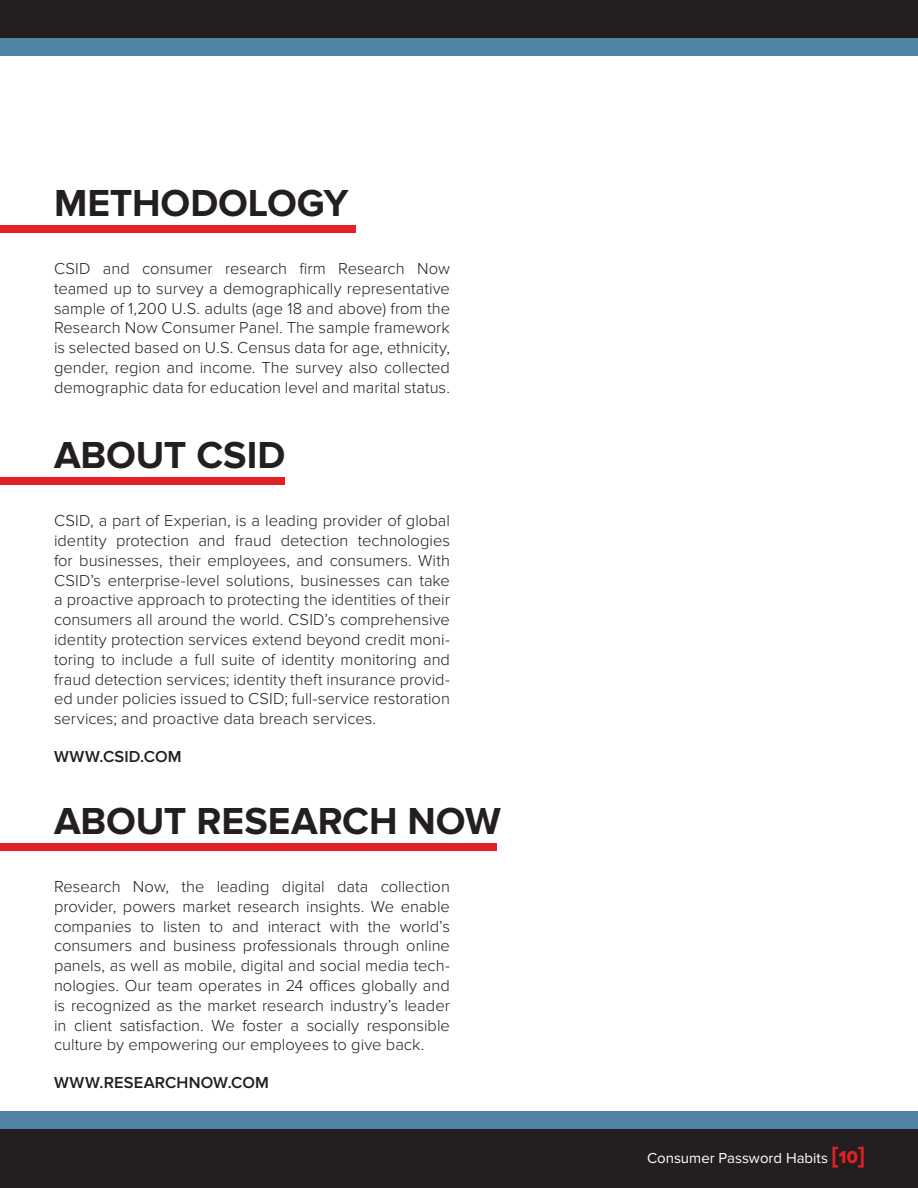
<style>
.page{position:relative;width:918px;height:1188px;background:#fff}
.page>*{position:absolute;margin:0;border:0;box-sizing:border-box;transform-origin:0 0}
.t1{font:700 39px "Proxima Nova";color:#231f20}
.Body{font:300 16.5px/19.8px "Proxima Nova";color:#231f20;text-align:justify}
.Body-2{font:600 16.5px "Proxima Nova";letter-spacing:.01em;color:#231f20}
.t2{font:15px "Proxima Nova";color:#fff}
.s1{font-family:"Proxima Nova Extrabld";font-size:24px;color:#e41f25}
.s2{font-family:"Proxima Nova Extrabld";font-size:18px;color:#e41f25}
</style>
<div class="page">
<div style="left:0;top:0;width:918px;height:38px;background:#231f20"></div>
<div style="left:0;top:38px;width:918px;height:18px;background:#5083a4"></div>
<div style="left:0;top:1129px;width:918px;height:59px;background:#231f20"></div>
<div style="left:0;top:1111px;width:918px;height:18px;background:#5083a4"></div>
<div style="left:0;top:225px;width:356px;height:7px;background:#e41f25"></div>
<div style="left:0;top:477px;width:284px;height:7px;background:#e41f25"></div>
<div style="left:0;top:843px;width:497px;height:7px;background:#e41f25"></div>
<p class="t1" style="left:54px;top:181px;width:296px">METHODOLOGY</p>
<p class="Body" style="left:54px;top:259px;width:398px">CSID and consumer research firm Research Now teamed up to survey a demographically representative sample of 1,200 U.S. adults (age 18 and above) from the Research Now Consumer Panel. The sample framework is selected based on U.S. Census data for age, ethnicity, gender, region and income. The survey also collected demographic data for education level and marital status.</p>
<p class="t1" style="left:54px;top:433px;width:233px">ABOUT CSID</p>
<p class="Body" style="left:54px;top:511px;width:398px">CSID, a part of Experian, is a leading provider of global identity protection and fraud detection technologies for businesses, their employees, and consumers. With CSID’s enterprise-level solutions, businesses can take a proactive approach to protecting the identities of their consumers all around the world. CSID’s comprehensive identity protection services extend beyond credit moni&shy;toring to include a full suite of identity monitoring and fraud detection services; identity theft insurance provid&shy;ed under policies issued to CSID; full-service restoration services; and proactive data breach services.</p>
<p class="Body-2" style="left:54px;top:747px;width:129px">WWW.CSID.COM</p>
<p class="t1" style="left:54px;top:799px;width:448px">ABOUT RESEARCH NOW</p>
<p class="Body" style="left:54px;top:877px;width:398px">Research Now, the leading digital data collection provider, powers market research insights. We enable companies to listen to and interact with the world’s consumers and business professionals through online panels, as well as mobile, digital and social media tech&shy;nologies. Our team operates in 24 offices globally and is recognized as the market research industry’s leader in client satisfaction. We foster a socially responsible culture by empowering our employees to give back.</p>
<p class="Body-2" style="left:54px;top:1073px;width:216px">WWW.RESEARCHNOW.COM</p>
<p class="t2" style="left:647px;top:1149px;width:220px">Consumer Password Habits <span class="s1">[</span><span class="s2">10</span><span class="s1">]</span></p>
</div>
